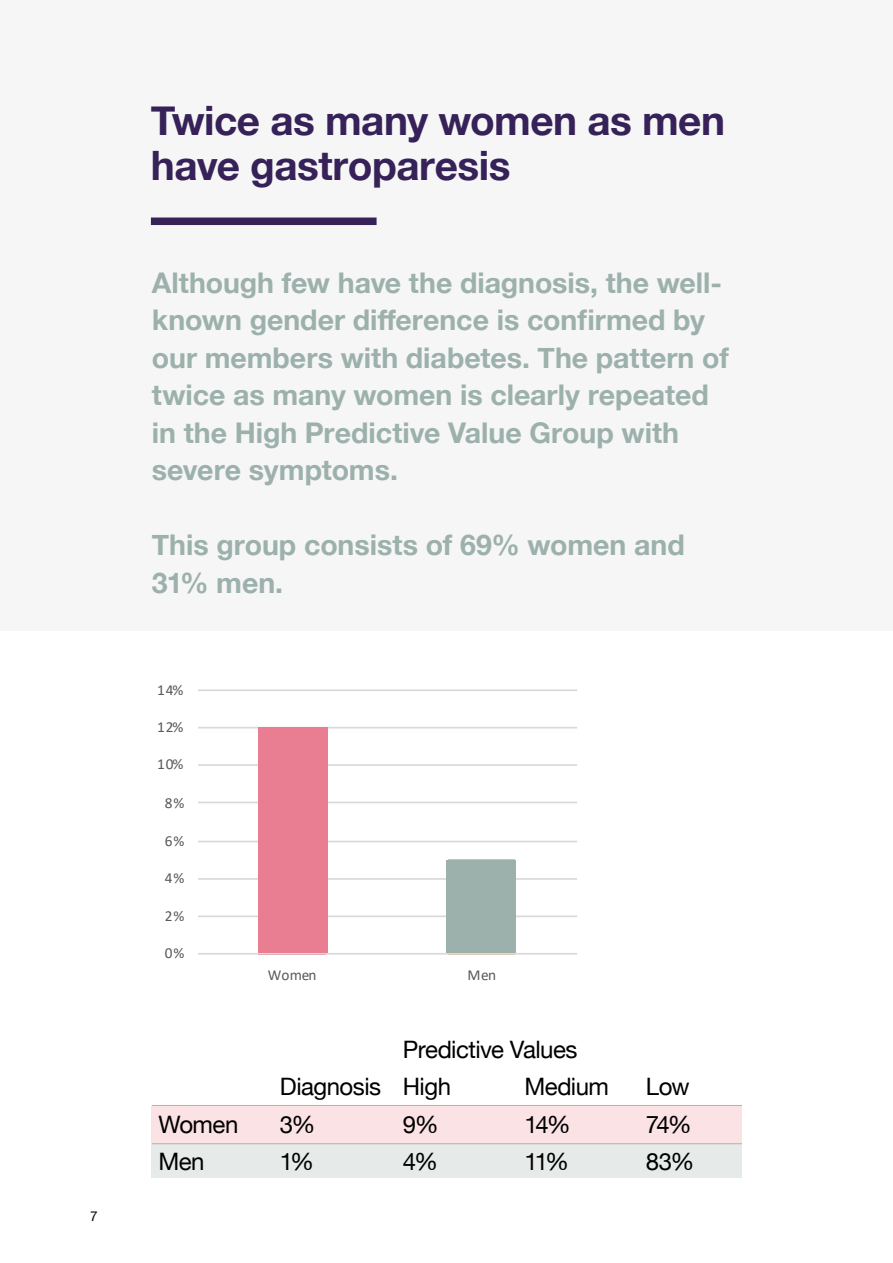
<style>
.page{position:relative;width:893px;height:1263px;background:#fff}
.page>*{position:absolute;margin:0;border:0;box-sizing:border-box;transform-origin:0 0}
.t1{font:700 40.5px/45px "Helvetica Neue";letter-spacing:-.015em;color:#362258}
.t2{font:700 28.5px/37.5px "Helvetica Neue";color:#9db1ac}
.t3{font:24px/37.5px "Helvetica Neue";letter-spacing:-.025em;color:#000}
.t4{font:15.3px "Calibri";letter-spacing:.03em;color:#595959}
.t5{font:13.5px "Helvetica Neue";color:#000}
</style>
<div class="page">
<div style="left:0;top:0;width:893px;height:630px;background:#f6f6f6"></div>
<div style="left:151px;top:218px;width:226px;height:7px;background:#362258"></div>
<div style="left:152px;top:1144px;width:590px;height:34px;background:#e6eae9"></div>
<div style="left:152px;top:1106px;width:590px;height:37px;background:#fae2e5"></div>
<hr style="left:198px;top:915px;width:379px;height:2px;background:#d9d9d9">
<hr style="left:198px;top:878px;width:379px;height:2px;background:#d9d9d9">
<hr style="left:198px;top:841px;width:379px;height:1px;background:#d9d9d9">
<hr style="left:198px;top:802px;width:379px;height:1px;background:#d9d9d9">
<hr style="left:198px;top:764px;width:379px;height:2px;background:#d9d9d9">
<hr style="left:198px;top:727px;width:379px;height:1px;background:#d9d9d9">
<hr style="left:198px;top:689px;width:379px;height:2px;background:#d9d9d9">
<hr style="left:198px;top:953px;width:379px;height:1px;background:#d9d9d9">
<hr style="left:152px;top:1105px;width:590px;height:1px;background:#b3b2b2">
<hr style="left:152px;top:1143px;width:590px;height:1px;background:#b3b2b2">
<div style="left:258px;top:728px;width:69px;height:225px;background:#e97d92"></div>
<div style="left:446px;top:860px;width:70px;height:93px;background:#9db1ac"></div>
<p class="t5" style="left:90px;top:1206px;width:9px">7</p>
<h1 class="t1" style="left:151px;top:99px;width:576px">Twice as many women as men have gastroparesis</h1>
<p class="t2" style="left:152px;top:264px;width:579px">Although few have the diagnosis, the well&shy;known gender difference is confirmed by our members with diabetes. The pattern of twice as many women is clearly repeated in the High Predictive Value Group with severe symptoms.</p>
<p class="t2" style="left:152px;top:527px;width:534px">This group consists of 69% women and<br>31% men.</p>
<p class="t4" style="left:157px;top:679px;width:28px">14%</p>
<p class="t4" style="left:157px;top:716px;width:28px">12%</p>
<p class="t4" style="left:157px;top:754px;width:28px">10%</p>
<p class="t4" style="left:165px;top:793px;width:21px">8%</p>
<p class="t4" style="left:165px;top:830px;width:21px">6%</p>
<p class="t4" style="left:165px;top:867px;width:21px">4%</p>
<p class="t4" style="left:165px;top:905px;width:21px">2%</p>
<p class="t4" style="left:165px;top:942px;width:21px">0%</p>
<p class="t4" style="left:268px;top:964px;width:50px">Women</p>
<p class="t4" style="left:468px;top:964px;width:30px">Men</p>
<p class="t3" style="left:280px;top:1032px;width:299px;text-indent:123px">Predictive Values<br>Diagnosis High</p>
<p class="t3" style="left:524px;top:1069px;width:86px">Medium</p>
<p class="t3" style="left:646px;top:1069px;width:45px">Low</p>
<p class="t3" style="left:158px;top:1107px;width:82px">Women</p>
<p class="t3" style="left:280px;top:1107px;width:37px">3%</p>
<p class="t3" style="left:403px;top:1107px;width:38px">9%</p>
<p class="t3" style="left:524px;top:1107px;width:48px">14%</p>
<p class="t3" style="left:646px;top:1107px;width:47px">74%</p>
<p class="t3" style="left:158px;top:1144px;width:48px">Men</p>
<p class="t3" style="left:280px;top:1144px;width:36px">1%</p>
<p class="t3" style="left:403px;top:1144px;width:37px">4%</p>
<p class="t3" style="left:524px;top:1144px;width:46px">11%</p>
<p class="t3" style="left:646px;top:1144px;width:50px">83%</p>
</div>
